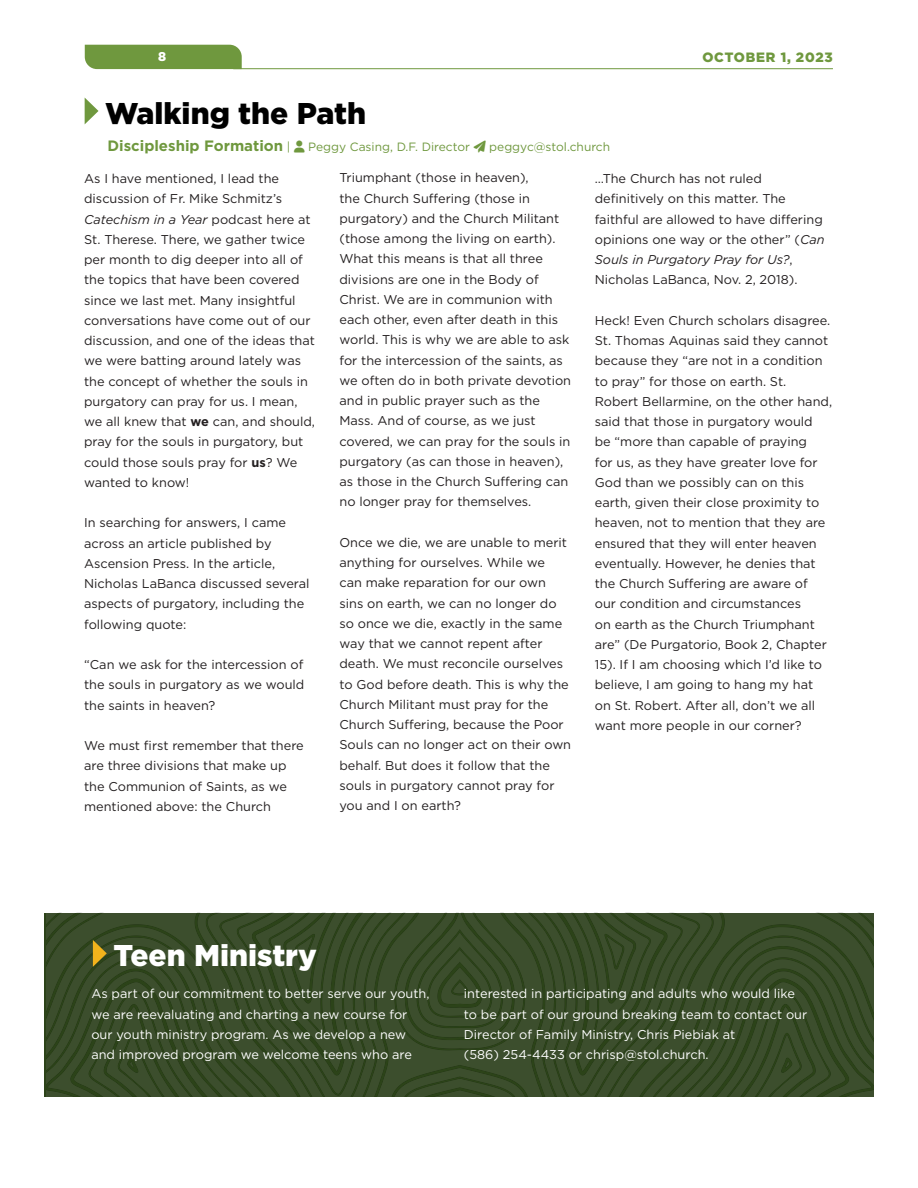
<style>
.page{position:relative;width:918px;height:1188px;background:#fff}
.page>*{position:absolute;margin:0;border:0;box-sizing:border-box;transform-origin:0 0}
.t1{font:900 30px "Gotham";color:#000}
.t2{font:900 30px "Gotham";color:#fff}
.t3{font:700 15px "Gotham";color:#6f983e}
.t4{font:900 13.5px "Gotham";color:#6f983e}
.t5{font:12.75px/20.2px "Gotham";color:#231f20}
.t6{font:12.75px/20.2px "Gotham";color:#fff}
.t7{font:900 12.75px "Gotham";color:#fff}
.t8{font:12px "Gotham";color:#6f983e}
.s1{font-weight:400;font-size:12px}
.s2{font-style:italic}
.s3{font-weight:700}
</style>
<div class="page">
<hr style="left:233px;top:68px;width:600px;height:1px;background:#6f983e">
<div style="left:85px;top:45px;width:157px;height:24px;background:#6f983e"></div>
<svg style="left:85px;top:98px;width:14px;height:26px"></svg>
<img style="left:47px;top:913px;width:827px;height:184px">
<svg style="left:93px;top:940px;width:14px;height:27px"></svg>
<p class="t7" style="left:158px;top:48px;width:10px">8</p>
<p class="t4" style="left:702px;top:48px;width:132px">OCTOBER 1, 2023</p>
<p class="t1" style="left:105px;top:92px;width:263px">Walking the Path</p>
<p class="t3" style="left:107px;top:135px;width:184px">Discipleship Formation <span class="s1">|</span></p>
<p class="t8" style="left:308px;top:139px;width:304px">Peggy Casing, D.F. Director ➢ peggyc@stol.church</p>
<p class="t5" style="left:84px;top:168px;width:232px">As I have mentioned, I lead the discussion of Fr. Mike Schmitz’s<br><span class="s2">Catechism in a Year</span> podcast here at<br>St. Therese. There, we gather twice per month to dig deeper into all of the topics that have been covered since we last met. Many insightful conversations have come out of our discussion, and one of the ideas that we were batting around lately was the concept of whether the souls in purgatory can pray for us. I mean, we all knew that <span class="s3">we</span> can, and should, pray for the souls in purgatory, but could those souls pray for <span class="s3">us</span>? We wanted to know!</p>
<p class="t5" style="left:84px;top:513px;width:227px">In searching for answers, I came across an article published by<br>Ascension Press. In the article,<br>Nicholas LaBanca discussed several aspects of purgatory, including the following quote:</p>
<p class="t5" style="left:84px;top:654px;width:222px;text-align:justify">“Can we ask for the intercession of the souls in purgatory as we would the saints in heaven?</p>
<p class="t5" style="left:84px;top:735px;width:221px">We must first remember that there are three divisions that make up the Communion of Saints, as we mentioned above: the Church</p>
<p class="t5" style="left:339px;top:167px;width:233px">Triumphant (those in heaven),<br>the Church Suffering (those in purgatory) and the Church Militant (those among the living on earth).<br>What this means is that all three divisions are one in the Body of Christ. We are in communion with each other, even after death in this world. This is why we are able to ask for the intercession of the saints, as we often do in both private devotion and in public prayer such as the Mass. And of course, as we just covered, we can pray for the souls in purgatory (as can those in heaven), as those in the Church Suffering can no longer pray for themselves.</p>
<p class="t5" style="left:339px;top:532px;width:233px">Once we die, we are unable to merit anything for ourselves. While we<br>can make reparation for our own sins on earth, we can no longer do so once we die, exactly in the same way that we cannot repent after death. We must reconcile ourselves to God before death. This is why the<br>Church Militant must pray for the<br>Church Suffering, because the Poor<br>Souls can no longer act on their own behalf. But does it follow that the souls in purgatory cannot pray for you and I on earth?</p>
<p class="t5" style="left:595px;top:168px;width:231px">…The Church has not ruled definitively on this matter. The faithful are allowed to have differing opinions one way or the other” (<span class="s2">Can<br>Souls in Purgatory Pray for Us?</span>,<br>Nicholas LaBanca, Nov. 2, 2018).</p>
<p class="t5" style="left:595px;top:310px;width:239px">Heck! Even Church scholars disagree.<br>St. Thomas Aquinas said they cannot because they “are not in a condition to pray” for those on earth. St.<br>Robert Bellarmine, on the other hand, said that those in purgatory would<br>be “more than capable of praying<br>for us, as they have greater love for God than we possibly can on this earth, given their close proximity to heaven, not to mention that they are ensured that they will enter heaven eventually. However, he denies that the Church Suffering are aware of our condition and circumstances<br>on earth as the Church Triumphant are” (De Purgatorio, Book 2, Chapter 15). If I am choosing which I’d like to believe, I am going to hang my hat on St. Robert. After all, don’t we all want more people in our corner?</p>
<p class="t2" style="left:113px;top:935px;width:205px">Teen Ministry</p>
<p class="t6" style="left:91px;top:983px;width:340px">As part of our commitment to better serve our youth, we are reevaluating and charting a new course for our youth ministry program. As we develop a new and improved program we welcome teens who are</p>
<p class="t6" style="left:464px;top:983px;width:345px">interested in participating and adults who would like to be part of our ground breaking team to contact our Director of Family Ministry, Chris Piebiak at<br>(586) 254-4433 or chrisp@stol.church.</p>
</div>
